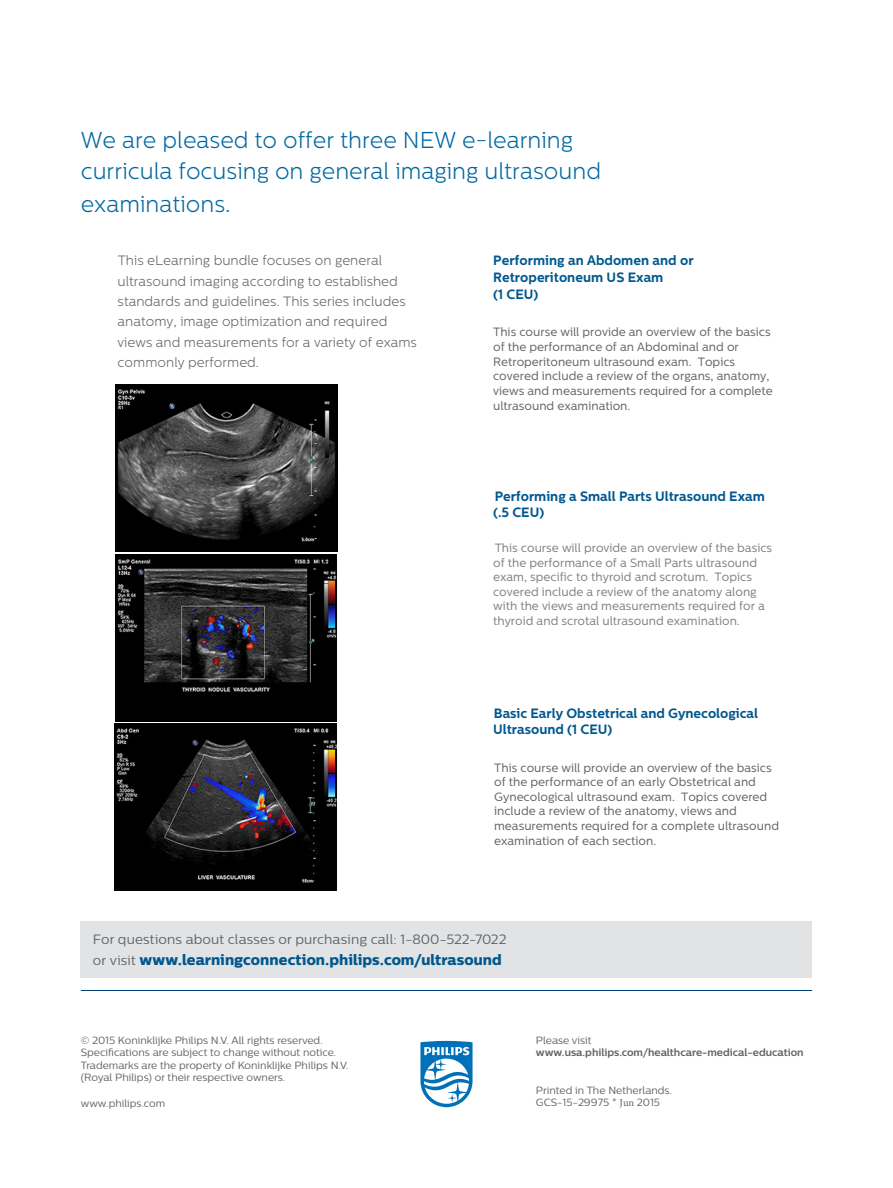
<style>
.page{position:relative;width:893px;height:1188px;background:#fff}
.page>*{position:absolute;margin:0;border:0;box-sizing:border-box;transform-origin:0 0}
.t1{font:300 22.95px/30.8px "Centrale Sans";color:#0068a1}
.t2{font:15px "Centrale Sans X Bold";letter-spacing:.005em;color:#00588e}
.t3{font:300 13.5px/20.4px "Centrale Sans";color:#626263}
.t4{font:700 13.5px/16.8px "Centrale Sans";color:#00588e}
.t5{font:13.5px "Centrale Sans";letter-spacing:.01em;color:#626364}
.t6{font:12px/14.7px "Centrale Sans";color:#626364}
.t7{font:12px/14.5px "Centrale Sans";color:#808080}
.t8{font:10.5px/12.6px "Centrale Sans";color:#626364}
.t9{font:700 10.5px "Centrale Sans";color:#626364}
.s1{font-family:"Centrale Sans";font-size:13.5px;color:#626364}
.s2{font-family:"Minion Pro"}
</style>
<div class="page">
<svg style="left:420px;top:1041px;width:52px;height:66px"></svg>
<div style="left:81px;top:921px;width:731px;height:56px;background:#e2e3e4"></div>
<hr style="left:81px;top:990px;width:731px;height:1px;background:#004179">
<img style="left:115px;top:385px;width:223px;height:167px">
<img style="left:115px;top:555px;width:222px;height:166px">
<img style="left:115px;top:724px;width:221px;height:167px">
<h1 class="t1" style="left:81px;top:125px;width:522px">We are pleased to offer three NEW e-learning curricula focusing on general imaging ultrasound</h1>
<h1 class="t1" style="left:81px;top:189px;width:151px">examinations.</h1>
<p class="t3" style="left:118px;top:250px;width:301px">This eLearning bundle focuses on general ultrasound imaging according to established standards and guidelines. This series includes anatomy, image optimization and required views and measurements for a variety of exams commonly performed.</p>
<p class="t4" style="left:493px;top:252px;width:202px">Performing an Abdomen and or<br>Retroperitoneum US Exam<br>(1 CEU)</p>
<p class="t6" style="left:493px;top:325px;width:281px">This course will provide an overview of the basics of the performance of an Abdominal and or Retroperitoneum ultrasound exam. Topics covered include a review of the organs, anatomy, views and measurements required for a complete ultrasound examination.</p>
<p class="t4" style="left:493px;top:489px;width:273px;line-height:15.5px">Performing a Small Parts Ultrasound Exam (.5 CEU)</p>
<p class="t7" style="left:493px;top:541px;width:281px">This course will provide an overview of the basics of the performance of a Small Parts ultrasound exam, specific to thyroid and scrotum. Topics covered include a review of the anatomy along with the views and measurements required for a thyroid and scrotal ultrasound examination.</p>
<p class="t4" style="left:493px;top:704px;width:266px">Basic Early Obstetrical and Gynecological<br>Ultrasound (1 CEU)</p>
<p class="t6" style="left:494px;top:760px;width:286px">This course will provide an overview of the basics of the performance of an early Obstetrical and Gynecological ultrasound exam. Topics covered include a review of the anatomy, views and measurements required for a complete ultrasound examination of each section.</p>
<p class="t5" style="left:93px;top:932px;width:415px">For questions about classes or purchasing call: 1-800-522-7022</p>
<p class="t2" style="left:93px;top:950px;width:410px"><span class="s1">or visit</span> www.learningconnection.philips.com/ultrasound</p>
<p class="t8" style="left:81px;top:1033px;width:269px">© 2015 Koninklijke Philips N.V. All rights reserved.<br>Specifications are subject to change without notice.<br>Trademarks are the property of Koninklijke Philips N.V. (Royal Philips) or their respective owners.</p>
<p class="t8" style="left:81px;top:1096px;width:86px">www.philips.com</p>
<p class="t8" style="left:536px;top:1033px;width:57px">Please visit</p>
<p class="t9" style="left:536px;top:1046px;width:269px">www.usa.philips.com/healthcare-medical-education</p>
<p class="t8" style="left:536px;top:1084px;width:138px;line-height:11.9px">Printed in The Netherlands.<br>GCS-15-29975 * <span class="s2">Jun</span> 2015</p>
</div>
